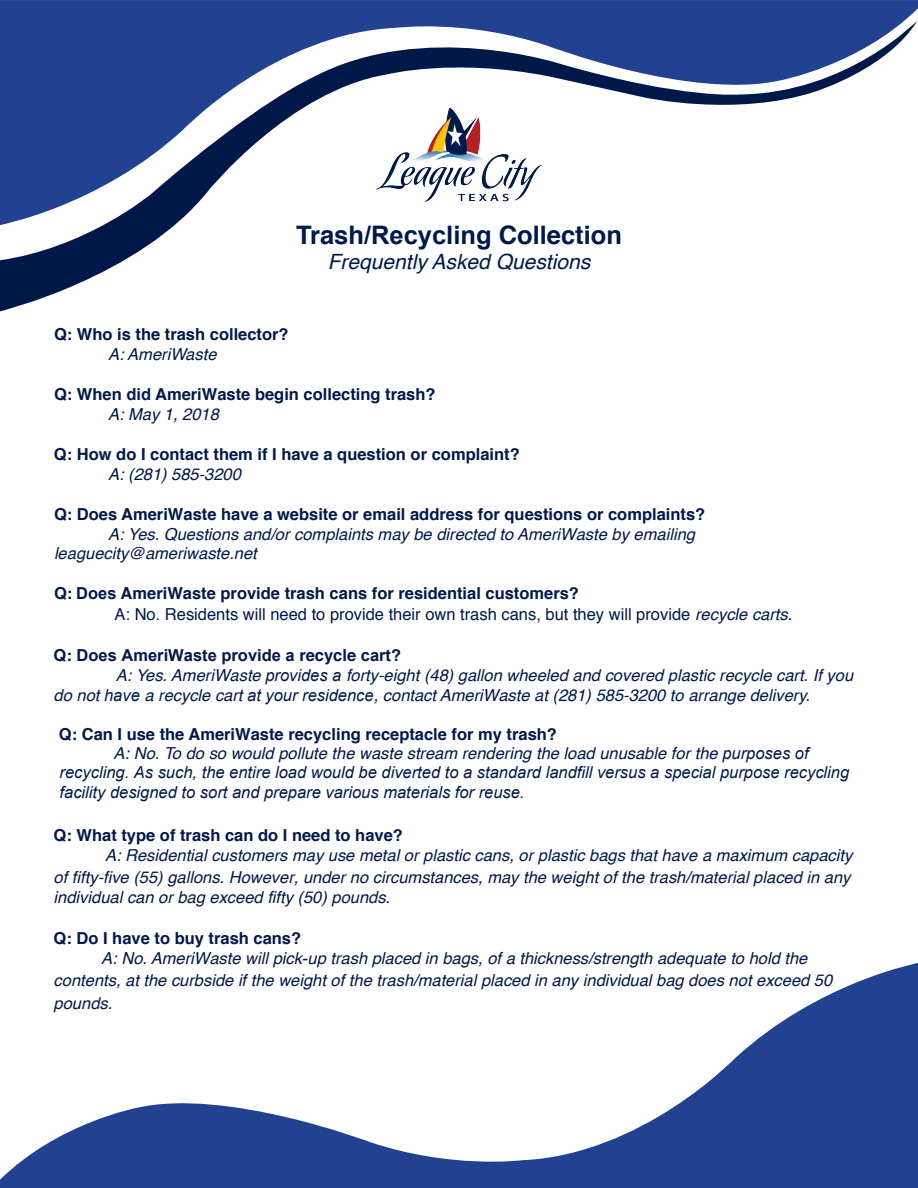
<style>
.page{position:relative;width:918px;height:1188px;background:#fff}
.page>*{position:absolute;margin:0;border:0;box-sizing:border-box;transform-origin:0 0}
.t1{font:700 25.5px "Helvetica";color:#00194c}
.t2{font:italic 21px "Helvetica";color:#00194c}
.t3{font:italic 16.5px/18.9px "Helvetica";color:#00194c}
.t4{font:700 16.5px/19.8px "Helvetica";color:#00194c}
.t5{font:italic 16.5px/19.6px "Arial";color:#00194c}
.t6{font:16.5px "Helvetica";color:#00194c}
.t7{font:700 16.5px "Arial";color:#00194c}
.s1{font-family:"Arial"}
.s2{font-weight:400;font-style:italic}
.s3{font-style:italic}
.s4{font-family:"Helvetica"}
.s5{font-weight:700;font-style:normal}
</style>
<div class="page">
<svg style="left:0;top:963px;width:918px;height:225px"></svg>
<div style="left:0;top:0;width:918px;height:19px;background:#214291"></div>
<svg style="left:0;top:19px;width:918px;height:293px"></svg>
<h1 class="t1" style="left:296px;top:225px;width:327px">Trash<span class="s1">/Recycling</span> Collection</h1>
<p class="t2" style="left:328px;top:253px;width:264px">Frequently Asked Questions</p>
<p class="t4" style="left:54px;top:326px;width:236px">Q: Who is the trash collector?</p>
<p class="t3" style="left:108px;top:346px;width:110px">A: AmeriWaste</p>
<p class="t4" style="left:108px;top:386px;width:329px;text-indent:-54px">Q: When <span class="s1">did</span> AmeriWaste begin collecting trash?<br><span class="s2">A: May 1, 2018</span></p>
<p class="t4" style="left:54px;top:446px;width:467px">Q: How do I contact them if I have a question or complaint?</p>
<p class="t3" style="left:108px;top:466px;width:134px">A: (281) 585-3200</p>
<p class="t4" style="left:54px;top:506px;width:653px">Q: Does AmeriWaste have a website or email address for questions or complaints?</p>
<p class="t3" style="left:54px;top:526px;width:643px;text-indent:54px">A: Yes. Questions and/or complaints may be directed to AmeriWaste by emailing leaguecity@ameriwaste.net</p>
<p class="t4" style="left:54px;top:585px;width:527px">Q: <span class="s1">Does</span> AmeriWaste provide trash cans for residential customers?</p>
<p class="t6" style="left:115px;top:608px;width:679px">A: No. Residents will need to provide their own trash cans, but they will provide <span class="s3">recycle carts.</span></p>
<h2 class="t7" style="left:54px;top:643px;width:349px"><span class="s4">Q:</span> Does AmeriWaste provide a <span class="s4">recycle</span> cart<span class="s4">?</span></h2>
<p class="t3" style="left:54px;top:666px;width:801px;line-height:20.1px;text-indent:62px">A: Yes. AmeriWaste <span class="s1">provides a</span> forty-eight (48) gallon wheeled and covered plastic recycle cart. If you do not <span class="s1">have</span> a recycle cart <span class="s1">at your residence</span>, contact AmeriWaste at (281) 585-3200 to arrange delivery.</p>
<h2 class="t4" style="left:59px;top:726px;width:500px">Q: Can I use the AmeriWaste recycling receptacle for my trash?</h2>
<p class="t5" style="left:60px;top:743px;width:791px;text-indent:54px"><span class="s4">A: No. To do so would pollute the waste stream rendering the load unusable for the</span> purposes of recycling. As such, the entire load would be diverted to a standard landfill versus a special purpose recycling facility designed to sort and prepare various materials for reuse.</p>
<h2 class="t4" style="left:54px;top:827px;width:351px">Q: What type of trash can do I need to have?</h2>
<p class="t3" style="left:54px;top:845px;width:800px;line-height:22.2px;text-align:right">A: Residential customers may use metal or plastic cans, or plastic bags that have a maximum capacity<br>of fifty-five (55) gallons. However, under no circumstances, may the weight of the trash/material placed in any</p>
<p class="t3" style="left:54px;top:889px;width:338px">individual can or bag exceed fifty (50) pounds.</p>
<p class="t3" style="left:101px;top:929px;width:708px;line-height:19.8px;text-indent:-48px"><span class="s5">Q: Do I have to buy trash cans?<br></span>A: No. AmeriWaste will pick<span class="s1">-</span>up trash placed in bags, of a thickness/strength adequate to hold the</p>
<p class="t3" style="left:54px;top:970px;width:780px;line-height:23.1px">contents, at the curbside if the weight of the trash/material placed in any individual bag does not exceed 50 pounds.</p>
</div>
